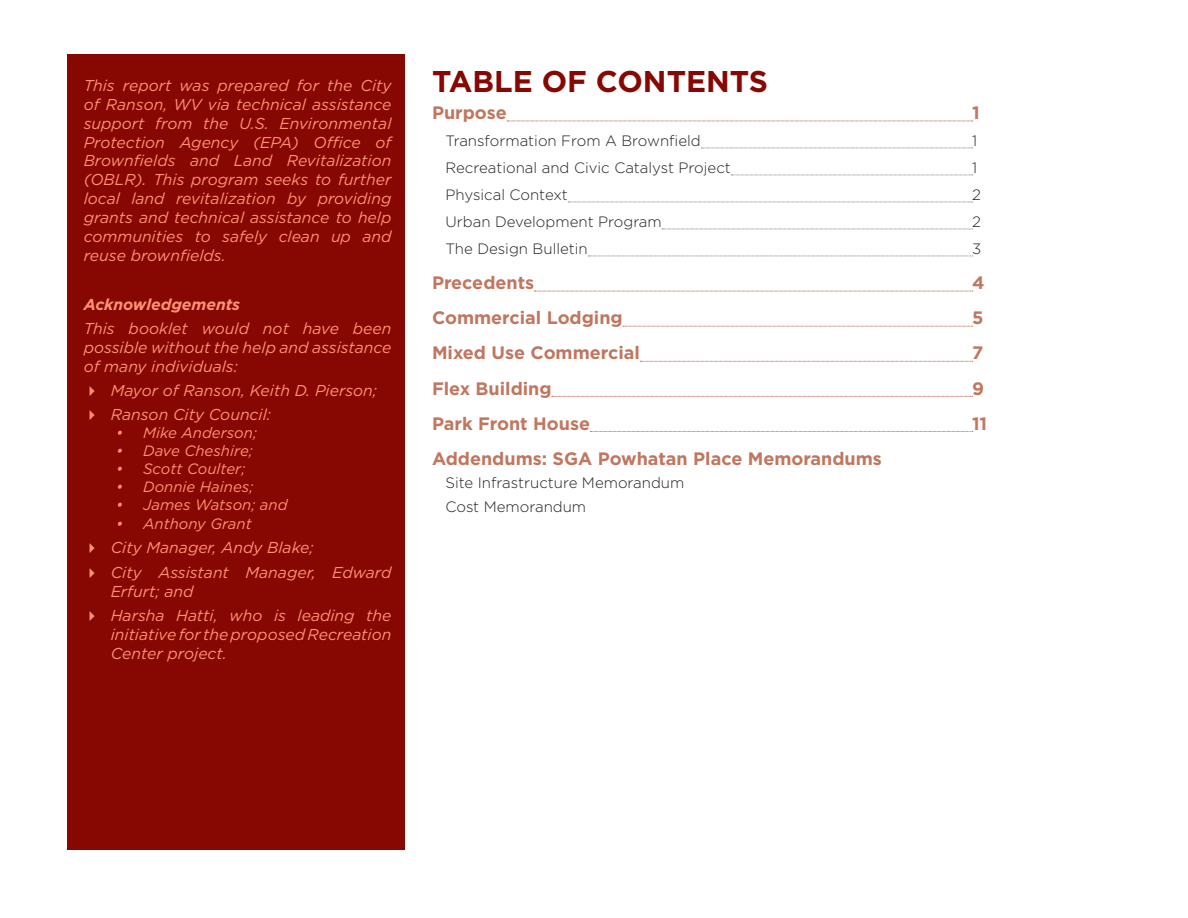
<style>
.page{position:relative;width:1188px;height:918px;background:#fff}
.page>*{position:absolute;margin:0;border:0;box-sizing:border-box;transform-origin:0 0}
.t1{font:700 30px "Gotham";color:#870702}
.t2{font:700 18px "Gotham";color:#c0765f}
.t3{font:italic 15.75px/18.9px "Gotham";color:#ff9373}
.t4{font:italic 700 15.75px "Gotham";color:#ff9373}
.t5{font:300 15px/23.4px "Gotham";color:#231f20}
.t6{font:italic 15px "Gotham";color:#ff9373}
</style>
<div class="page">
<svg style="left:507px;top:121px;width:466px;height:1px"></svg>
<svg style="left:701px;top:148px;width:272px;height:1px"></svg>
<svg style="left:731px;top:175px;width:242px;height:1px"></svg>
<svg style="left:568px;top:202px;width:405px;height:1px"></svg>
<svg style="left:662px;top:229px;width:311px;height:1px"></svg>
<svg style="left:588px;top:256px;width:385px;height:1px"></svg>
<svg style="left:534px;top:291px;width:439px;height:1px"></svg>
<svg style="left:623px;top:326px;width:350px;height:1px"></svg>
<svg style="left:640px;top:361px;width:333px;height:1px"></svg>
<svg style="left:552px;top:396px;width:421px;height:1px"></svg>
<svg style="left:590px;top:431px;width:383px;height:1px"></svg>
<div style="left:68px;top:54px;width:337px;height:796px;background:#870702"></div>
<p class="t3" style="left:84px;top:76px;width:309px">This report was prepared for the City</p>
<h1 class="t1" style="left:432px;top:62px;width:338px">TABLE OF CONTENTS</h1>
<p class="t3" style="left:84px;top:94px;width:309px;text-align:justify">of Ranson, WV via technical assistance support from the U.S. Environmental Protection Agency (EPA) Office of Brownfields and Land Revitalization (OBLR). This program seeks to further local land revitalization by providing grants and technical assistance to help communities to safely clean up and reuse brownfields.</p>
<p class="t4" style="left:84px;top:294px;width:158px">Acknowledgements</p>
<p class="t3" style="left:84px;top:319px;width:309px;text-align:justify">This booklet would not have been possible without the help and assistance of many individuals:</p>
<p class="t3" style="left:111px;top:378px;width:268px;line-height:24.3px">Mayor of Ranson, Keith D. Pierson;<br>Ranson City Council:</p>
<p class="t6" style="left:116px;top:423px;width:142px">• Mike Anderson;</p>
<p class="t6" style="left:116px;top:441px;width:138px">• Dave Cheshire;</p>
<p class="t6" style="left:116px;top:459px;width:131px">• Scott Coulter;</p>
<p class="t6" style="left:116px;top:477px;width:139px">• Donnie Haines;</p>
<p class="t6" style="left:116px;top:495px;width:173px">• James Watson; and</p>
<p class="t6" style="left:116px;top:514px;width:137px">• Anthony Grant</p>
<p class="t3" style="left:111px;top:535px;width:282px;line-height:24.3px">City Manager, Andy Blake;<br>City Assistant Manager, Edward</p>
<p class="t3" style="left:111px;top:579px;width:282px;line-height:24.3px">Erfurt; and<br>Harsha Hatti, who is leading the</p>
<p class="t3" style="left:111px;top:625px;width:282px">initiative for the proposed Recreation<br>Center project.</p>
<p class="t2" style="left:432px;top:101px;width:76px">Purpose</p>
<p class="t2" style="left:972px;top:101px;width:9px">1</p>
<p class="t5" style="left:446px;top:129px;width:257px">Transformation From A Brownfield</p>
<p class="t5" style="left:972px;top:129px;width:7px">1</p>
<p class="t5" style="left:446px;top:156px;width:287px">Recreational and Civic Catalyst Project</p>
<p class="t5" style="left:972px;top:156px;width:7px">1</p>
<p class="t5" style="left:446px;top:183px;width:124px">Physical Context</p>
<p class="t5" style="left:972px;top:183px;width:10px">2</p>
<p class="t5" style="left:446px;top:210px;width:218px">Urban Development Program</p>
<p class="t5" style="left:972px;top:210px;width:10px">2</p>
<p class="t5" style="left:446px;top:237px;width:144px">The Design Bulletin</p>
<p class="t5" style="left:972px;top:237px;width:11px">3</p>
<p class="t2" style="left:432px;top:271px;width:104px">Precedents</p>
<p class="t2" style="left:972px;top:271px;width:14px">4</p>
<p class="t2" style="left:432px;top:306px;width:192px">Commercial Lodging</p>
<p class="t2" style="left:972px;top:306px;width:13px">5</p>
<p class="t2" style="left:432px;top:341px;width:209px">Mixed Use Commercial</p>
<p class="t2" style="left:972px;top:341px;width:13px">7</p>
<p class="t2" style="left:432px;top:376px;width:121px">Flex Building</p>
<p class="t2" style="left:972px;top:376px;width:13px">9</p>
<p class="t2" style="left:432px;top:411px;width:160px">Park Front House</p>
<p class="t2" style="left:972px;top:411px;width:17px">11</p>
<p class="t2" style="left:432px;top:446px;width:451px">Addendums: SGA Powhatan Place Memorandums</p>
<p class="t5" style="left:446px;top:471px;width:240px">Site Infrastructure Memorandum<br>Cost Memorandum</p>
</div>
